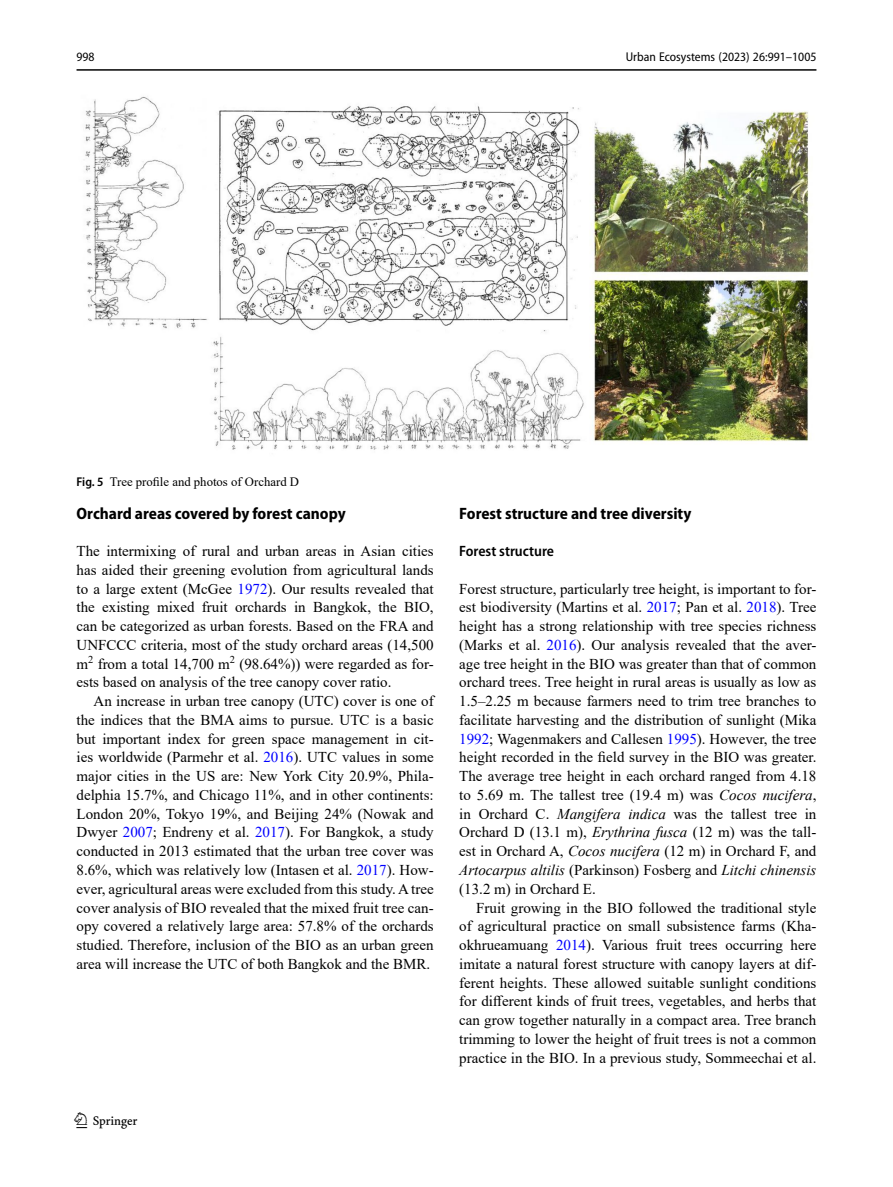
<style>
.page{position:relative;width:893px;height:1187px;background:#fff}
.page>*{position:absolute;margin:0;border:0;box-sizing:border-box;transform-origin:0 0}
.t1{font:22.5px "Springnew";color:#000}
.Head_2{font:700 semi-condensed 16.5px "Myriad Pro";color:#000}
.Body_Text{font:15px/18.8px "Times New Roman";color:#000;text-align:justify}
.Body_Text_Indent{font:15px/18.8px "Times New Roman";color:#000;text-align:justify}
.Head_3_after_2{font:600 semi-condensed 15px "Myriad Pro";color:#000}
.t2{font:semi-condensed 12.75px "Myriad Pro";color:#000}
.Figure_Caption{font:12.75px "Times New Roman";color:#000}
.s1{font-family:"Myriad Pro";font-weight:600;font-stretch:semi-condensed}
.s2{color:#00f}
.s3{font-style:italic}
</style>
<div class="page">
<hr style="left:77px;top:69px;width:739px;height:2px;background:#000">
<img style="left:85px;top:96px;width:724px;height:354px">
<p class="t2" style="left:77px;top:49px;width:20px">998</p>
<p class="t2" style="left:626px;top:49px;width:192px">Urban Ecosystems (2023) 26:991–1005</p>
<p class="Figure_Caption" style="left:77px;top:473px;width:224px"><span class="s1">Fig. 5</span> Tree profile and photos of Orchard D</p>
<p class="Head_2" style="left:77px;top:503px;width:271px">Orchard areas covered by forest canopy</p>
<p class="Body_Text" style="left:77px;top:541px;width:359px">The intermixing of rural and urban areas in Asian cities has aided their greening evolution from agricultural lands to a large extent (McGee <span class="s2">1972</span>). Our results revealed that the existing mixed fruit orchards in Bangkok, the BIO, can be categorized as urban forests. Based on the FRA and UNFCCC criteria, most of the study orchard areas (14,500 m<sup>2</sup> from a total 14,700 m<sup>2</sup> (98.64%)) were regarded as for&shy;ests based on analysis of the tree canopy cover ratio.</p>
<p class="Body_Text_Indent" style="left:77px;top:691px;width:359px;text-indent:17px">An increase in urban tree canopy (UTC) cover is one of the indices that the BMA aims to pursue. UTC is a basic but important index for green space management in cit&shy;ies worldwide (Parmehr et al. <span class="s2">2016</span>). UTC values in some major cities in the US are: New York City 20.9%, Phila&shy;delphia 15.7%, and Chicago 11%, and in other continents:<br>London 20%, Tokyo 19%, and Beijing 24% (Nowak and Dwyer <span class="s2">2007</span>; Endreny et al. <span class="s2">2017</span>). For Bangkok, a study conducted in 2013 estimated that the urban tree cover was 8.6%, which was relatively low (Intasen et al. <span class="s2">2017</span>). How&shy;ever, agricultural areas were excluded from this study. A tree cover analysis of BIO revealed that the mixed fruit tree can&shy;opy covered a relatively large area: 57.8% of the orchards studied. Therefore, inclusion of the BIO as an urban green area will increase the UTC of both Bangkok and the BMR.</p>
<h1 class="t1" style="left:77px;top:1107px;width:63px">1 3</h1>
<p class="Head_2" style="left:459px;top:503px;width:234px">Forest structure and tree diversity</p>
<p class="Head_3_after_2" style="left:459px;top:542px;width:96px">Forest structure</p>
<p class="Body_Text" style="left:459px;top:578px;width:359px">Forest structure, particularly tree height, is important to for&shy;est biodiversity (Martins et al. <span class="s2">2017</span>; Pan et al. <span class="s2">2018</span>). Tree height has a strong relationship with tree species richness (Marks et al. <span class="s2">2016</span>). Our analysis revealed that the aver&shy;age tree height in the BIO was greater than that of common orchard trees. Tree height in rural areas is usually as low as 1.5–2.25 m because farmers need to trim tree branches to facilitate harvesting and the distribution of sunlight (Mika <span class="s2">1992</span>; Wagenmakers and Callesen <span class="s2">1995</span>). However, the tree height recorded in the field survey in the BIO was greater.<br>The average tree height in each orchard ranged from 4.18 to 5.69 m. The tallest tree (19.4 m) was <span class="s3">Cocos nucifera</span>, in Orchard C. <span class="s3">Mangifera indica</span> was the tallest tree in Orchard D (13.1 m), <span class="s3">Erythrina fusca</span> (12 m) was the tall&shy;est in Orchard A, <span class="s3">Cocos nucifera</span> (12 m) in Orchard F, and <span class="s3">Artocarpus altilis</span> (Parkinson) Fosberg and <span class="s3">Litchi chinensis </span>(13.2 m) in Orchard E.</p>
<p class="Body_Text_Indent" style="left:459px;top:897px;width:359px;text-indent:17px">Fruit growing in the BIO followed the traditional style of agricultural practice on small subsistence farms (Kha&shy;okhrueamuang <span class="s2">2014</span>). Various fruit trees occurring here imitate a natural forest structure with canopy layers at dif&shy;ferent heights. These allowed suitable sunlight conditions for different kinds of fruit trees, vegetables, and herbs that can grow together naturally in a compact area. Tree branch trimming to lower the height of fruit trees is not a common practice in the BIO. In a previous study, Sommeechai et al.</p>
</div>
